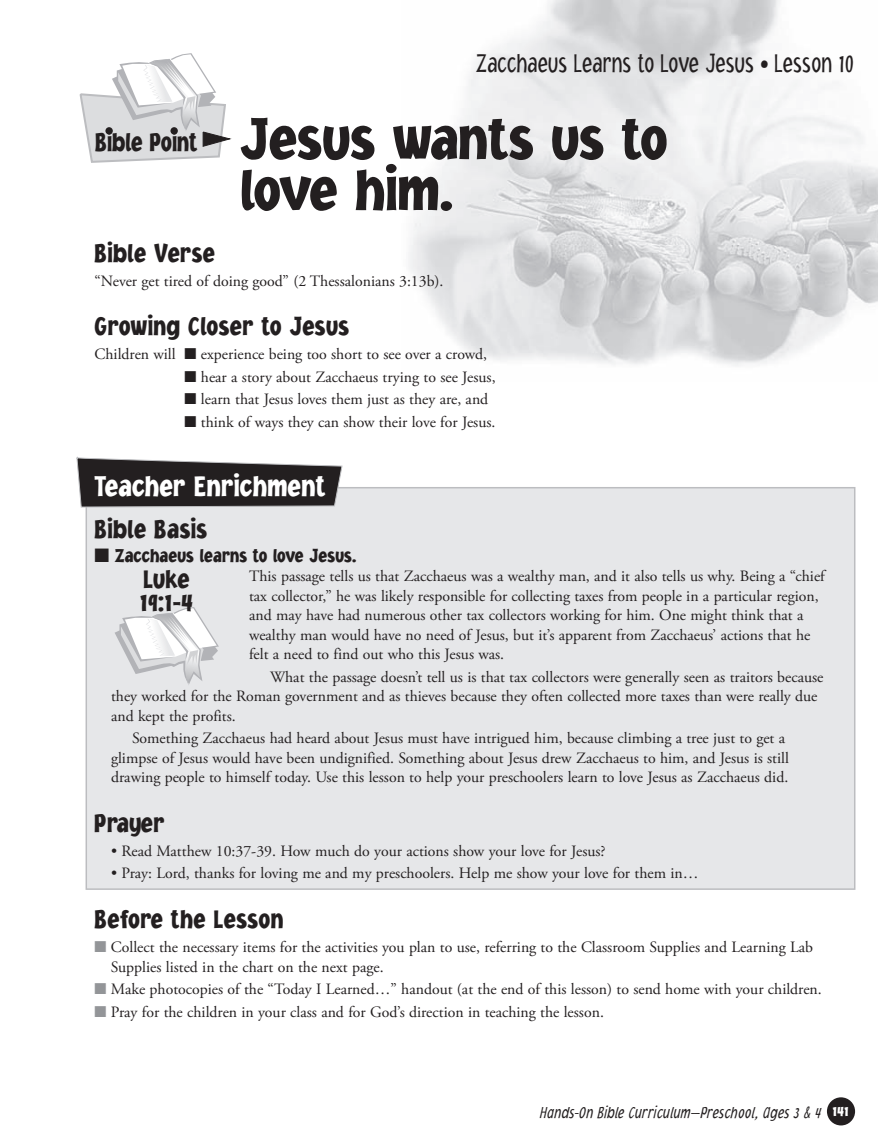
<style>
.page{position:relative;width:878px;height:1148px;background:#fff}
.page>*{position:absolute;margin:0;border:0;box-sizing:border-box;transform-origin:0 0}
.t1{font:900 60px/51px "Jacoby Cond ICG";color:#231f20}
.t2{font:900 30px "Jacoby Cond ICG";letter-spacing:.01em;color:#fff;scale:.95 1}
.t3{font:900 27px/22.5px "Jacoby Cond ICG";letter-spacing:.015em;color:#231f20;scale:.95 1}
.t4{font:300 27px "Jacoby Cond ICG";letter-spacing:-.02em;color:#231f20;scale:.9 1}
.t5{font:900 27px "Jacoby Cond ICG";letter-spacing:.015em;color:#231f20;scale:.9 1}
.t6{font:900 19.5px "Jacoby Cond ICG";letter-spacing:.01em;color:#231f20;scale:.95 1}
.t7{font:italic 300 16.5px "Jacoby Cond ICG";color:#231f20;scale:.9 1}
.t8{font:15.75px/19.5px "Adobe Garamond Pro";color:#231f20}
.s1{color:#939598}
.s2{font-weight:900;font-style:normal;font-size:15px;color:#fff}
</style>
<div class="page">
<div style="left:826px;top:1097px;width:29px;height:28px;background:#231f20;border-radius:50%"></div>
<img style="left:409px;top:0;width:469px;height:366px">
<div style="left:86px;top:487px;width:769px;height:403px;background:#e6e7e9;border:2px solid #bcbdc0"></div>
<svg style="left:79px;top:53px;width:152px;height:110px"></svg>
<svg style="left:76px;top:457px;width:266px;height:50px;background:#423f40"></svg>
<svg style="left:115px;top:607px;width:104px;height:78px"></svg>
<h3 class="t5" style="left:95px;top:125px;width:115px">Bible Point</h3>
<h3 class="t4" style="left:475px;top:47px;width:423px">Zacchaeus Learns to Love Jesus • Lesson 10</h3>
<h1 class="t1" style="left:240px;top:112px;width:429px">Jesus wants us to love him.</h1>
<h3 class="t3" style="left:94px;top:241px;width:128px">Bible Verse</h3>
<p class="t8" style="left:94px;top:271px;width:350px">“Never get tired of doing good” (2 Thessalonians 3:13b).</p>
<h3 class="t3" style="left:94px;top:314px;width:269px">Growing Closer to Jesus</h3>
<p class="t8" style="left:94px;top:345px;width:394px">Children will ■ experience being too short to see over a crowd,</p>
<p class="t8" style="left:184px;top:367px;width:312px">■ hear a story about Zacchaeus trying to see Jesus,</p>
<p class="t8" style="left:184px;top:390px;width:305px">■ learn that Jesus loves them just as they are, and</p>
<p class="t8" style="left:184px;top:412px;width:312px">■ think of ways they can show their love for Jesus.</p>
<h2 class="t2" style="left:94px;top:467px;width:245px">Teacher Enrichment</h2>
<h3 class="t3" style="left:94px;top:517px;width:120px">Bible Basis</h3>
<p class="t6" style="left:94px;top:543px;width:277px">■ Zacchaeus learns to love Jesus.</p>
<p class="t8" style="left:249px;top:567px;width:577px">This passage tells us that Zacchaeus was a wealthy man, and it also tells us why. Being a “chief tax collector,” he was likely responsible for collecting taxes from people in a particular region, and may have had numerous other tax collectors working for him. One might think that a wealthy man would have no need of Jesus, but it’s apparent from Zacchaeus’ actions that he felt a need to find out who this Jesus was.</p>
<p class="t8" style="left:111px;top:667px;width:714px;text-indent:159px">What the passage doesn’t tell us is that tax collectors were generally seen as traitors because they worked for the Roman government and as thieves because they often collected more taxes than were really due and kept the profits.</p>
<p class="t8" style="left:111px;top:729px;width:679px;text-indent:21px">Something Zacchaeus had heard about Jesus must have intrigued him, because climbing a tree just to get a glimpse of Jesus would have been undignified. Something about Jesus drew Zacchaeus to him, and Jesus is still drawing people to himself today. Use this lesson to help your preschoolers learn to love Jesus as Zacchaeus did.</p>
<h3 class="t3" style="left:94px;top:811px;width:75px">Prayer</h3>
<p class="t8" style="left:111px;top:841px;width:496px">• Read Matthew 10:37-39. How much do your actions show your love for Jesus?</p>
<p class="t8" style="left:111px;top:864px;width:589px">• Pray: Lord, thanks for loving me and my preschoolers. Help me show your love for them in…</p>
<h3 class="t3" style="left:94px;top:907px;width:200px">Before the Lesson</h3>
<p class="t8" style="left:111px;top:937px;width:703px;text-indent:-16px"><span class="s1">■</span> Collect the necessary items for the activities you plan to use, referring to the Classroom Supplies and Learning Lab<br>Supplies listed in the chart on the next page.</p>
<p class="t8" style="left:94px;top:979px;width:728px"><span class="s1">■</span> Make photocopies of the “Today I Learned…” handout (at the end of this lesson) to send home with your children.</p>
<p class="t8" style="left:94px;top:1002px;width:511px"><span class="s1">■</span> Pray for the children in your class and for God’s direction in teaching the lesson.</p>
<h3 class="t3" style="left:140px;top:567px;width:58px">Luke<br>19:1-4</h3>
<p class="t7" style="left:540px;top:1102px;width:344px">Hands-On Bible Curriculum—Preschool, Ages 3 &amp; 4 <span class="s2">141</span></p>
</div>
